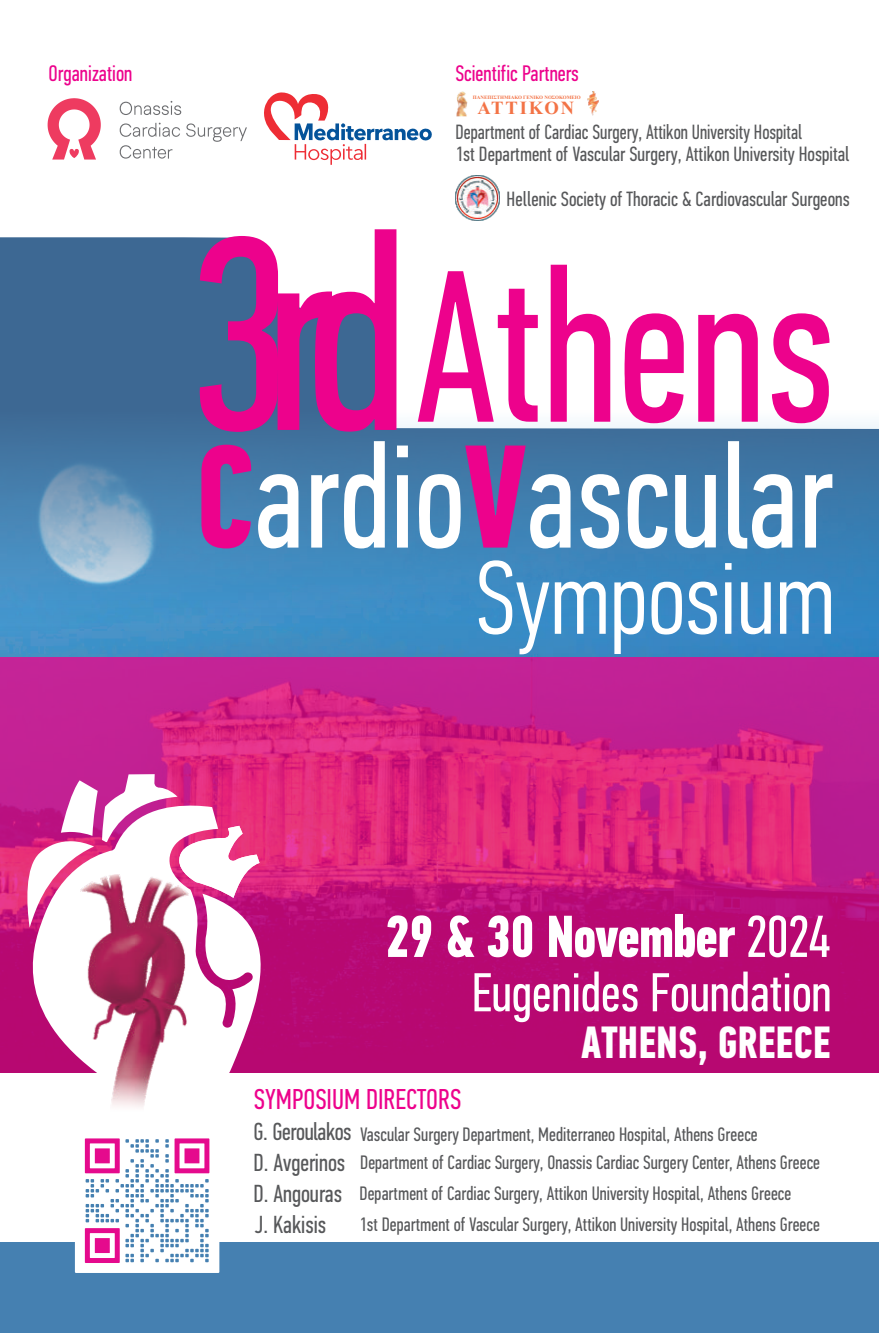
<style>
.page{position:relative;width:879px;height:1333px;background:#fff}
.page>*{position:absolute;margin:0;border:0;box-sizing:border-box;transform-origin:0 0}
.t1{font:276.2px "PF Din Text Comp Pro";color:#ed028c}
.t2{font:216.2px "PF Din Text Comp Pro";color:#ed028c;scale:.94 1}
.t3{font:146.6px "PF Din Text Comp Pro";color:#fff;scale:.94 1}
.t4{font:700 146.6px "PF Din Text Comp Pro";color:#ed028c;scale:.94 1}
.t5{font:300 104.6px "PF Din Text Comp Pro";color:#fff}
.t6{font:700 59.2px "PF Din Text Comp Pro";letter-spacing:-.03em;color:#fff}
.t7{font:54.6px "PF Din Text Comp Pro";color:#fff}
.t8{font:700 45.2px "PF Din Text Comp Pro";color:#fff}
.t9{font:28.6px "PF Din Text Comp Pro";color:#ed028c}
.t10{font:24.6px "PF Din Text Comp Pro";color:#57585a}
.t11{font:22.4px "PF Din Text Comp Pro";color:#ed028c}
.t12{font:20.6px/21.2px "PF Din Text Comp Pro";color:#57585a;scale:.95 1}
.t13{font:20.6px "PF Din Text Comp Pro";color:#57585a}
.t14{font:19.4px "PF Din Text Comp Pro";color:#57585a}
.t15{font:700 18.6px "Times New Roman";letter-spacing:.105em;color:#f37346}
.t16{font:700 5px "Times New Roman";color:#f37346}
.s1{font-weight:700;color:#ed028c}
.s2{font-weight:400}
.s3{font-size:24.6px}
</style>
<div class="page">
<svg style="left:0;top:237px;width:391px;height:102px;fill:#3d6893"></svg>
<img style="left:0;top:339px;width:879px;height:318px">
<div style="left:0;top:657px;width:879px;height:415px;background:#e50a8d;opacity:.8"></div>
<div style="left:0;top:1242px;width:879px;height:90px;background:#4580b1"></div>
<svg style="left:8px;top:804px;width:17px;height:269px;fill:#b70873"></svg>
<svg style="left:25px;top:774px;width:246px;height:299px"></svg>
<img style="left:81px;top:874px;width:107px;height:233px">
<div style="left:75px;top:1128px;width:144px;height:144px;background:#fff"></div>
<svg style="left:85px;top:1138px;width:124px;height:124px"></svg>
<svg style="left:48px;top:98px;width:53px;height:61px"></svg>
<svg style="left:120px;top:101px;width:61px;height:14px"></svg>
<svg style="left:120px;top:123px;width:60px;height:14px"></svg>
<svg style="left:186px;top:123px;width:61px;height:19px"></svg>
<svg style="left:120px;top:145px;width:52px;height:14px"></svg>
<svg style="left:264px;top:92px;width:168px;height:73px"></svg>
<img style="left:456px;top:92px;width:11px;height:24px">
<img style="left:587px;top:91px;width:11px;height:25px">
<img style="left:455px;top:176px;width:44px;height:44px">
<p class="t11" style="left:48px;top:64px;width:85px">Organization</p>
<p class="t11" style="left:455px;top:65px;width:125px">Scientific Partners</p>
<p class="t16" style="left:473px;top:96px;width:109px">ΠΑΝΕΠΙΣΤΗΜΙΑΚΟ ΓΕΝΙΚΟ ΝΟΣΟΚΟΜΕΙΟ</p>
<p class="t15" style="left:477px;top:101px;width:98px">ΑΤΤΙΚΟΝ</p>
<p class="t12" style="left:455px;top:124px;width:416px">Department of Cardiac Surgery, Attikon University Hospital<br>1st Department of Vascular Surgery, Attikon University Hospital</p>
<p class="t13" style="left:507px;top:190px;width:344px">Hellenic Society of Thoracic &amp; Cardiovascular Surgeons</p>
<h1 class="t1" style="left:187px;top:223px;width:223px">3rd</h1>
<h2 class="t2" style="left:415px;top:259px;width:448px">Athens</h2>
<h3 class="t3" style="left:195px;top:437px;width:681px"><span class="s1">C</span>ardio ascular</h3>
<h3 class="t4" style="left:464px;top:437px;width:67px">V</h3>
<h3 class="t5" style="left:475px;top:555px;width:362px">Symposium</h3>
<h3 class="t6" style="left:385px;top:912px;width:447px">29 &amp; 30 November <span class="s2">2024</span></h3>
<h3 class="t7" style="left:471px;top:970px;width:361px">Eugenides Foundation</h3>
<h3 class="t9" style="left:254px;top:1087px;width:209px">SYMPOSIUM DIRECTORS</h3>
<h3 class="t8" style="left:581px;top:1024px;width:251px">ATHENS, GREECE</h3>
<p class="t14" style="left:253px;top:1126px;width:506px"><span class="s3">G. Geroulakos</span> Vascular Surgery Department, Mediterraneo Hospital, Athens Greece</p>
<p class="t14" style="left:253px;top:1185px;width:539px"><span class="s3">D. Angouras</span> Department of Cardiac Surgery, Attikon University Hospital, Athens Greece</p>
<p class="t14" style="left:253px;top:1154px;width:568px"><span class="s3">D. Avgerinos</span> Department of Cardiac Surgery, Onassis Cardiac Surgery Center, Athens Greece</p>
<p class="t10" style="left:255px;top:1214px;width:73px">J. Kakisis</p>
<p class="t14" style="left:359px;top:1216px;width:462px">1st Department of Vascular Surgery, Attikon University Hospital, Athens Greece</p>
</div>
